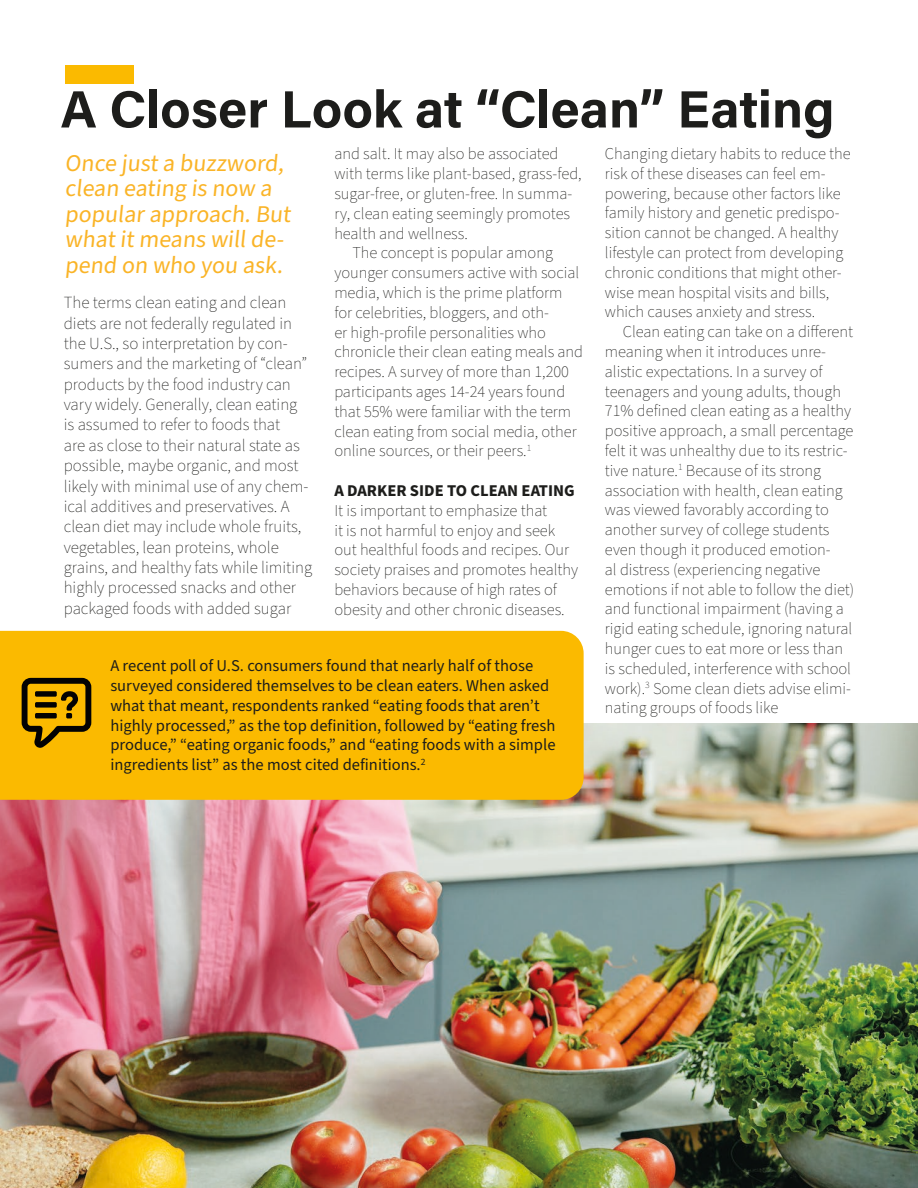
<style>
.page{position:relative;width:918px;height:1188px;background:#fff}
.page>*{position:absolute;margin:0;border:0;box-sizing:border-box;transform-origin:0 0}
.Titles{font:700 52.5px "Acumin Pro";color:#1d1d1b}
.Pull_Quote_-_Yellow{font:24px/25.5px "Source Sans Pro";color:#fab427}
.Images_Description{font:200 16.95px/20.4px "Source Sans Pro";color:#1d1d1b}
.Images_Description-2{font:200 16.5px/19.8px "Source Sans Pro";color:#1d1d1b}
.Images_Description-3{font:16.5px/19.8px "Source Sans Pro";color:#1d1d1b}
.Images_Description-4{font:700 16.5px "Source Sans Pro";color:#1d1d1b}
</style>
<div class="page">
<div style="left:65px;top:65px;width:68px;height:19px;background:#fbba00"></div>
<img style="left:0;top:724px;width:918px;height:464px">
<div style="left:0;top:631px;width:584px;height:169px;background:#fbba00"></div>
<svg style="left:22px;top:678px;width:69px;height:70px;background:#a37901"></svg>
<div style="left:35px;top:691px;width:22px;height:6px;background:#020203"></div>
<div style="left:35px;top:702px;width:22px;height:6px;background:#020203"></div>
<div style="left:35px;top:713px;width:22px;height:5px;background:#020203"></div>
<div style="left:908px;top:1127px;width:10px;height:30px;background:#1d1d1b;opacity:.28"></div>
<h2 class="Titles" style="left:61px;top:72px;width:775px">A Closer Look at “Clean” Eating</h2>
<h3 class="Pull_Quote_-_Yellow" style="left:65px;top:151px;width:231px">Once just a buzzword, clean eating is now a popular approach.But what it means willde&shy;pend on who you ask.</h3>
<p class="Images_Description-2" style="left:605px;top:144px;width:247px">Changing dietary habits to reduce the risk of these diseases can feel em&shy;powering, because other factors like family history and genetic predispo&shy;sition cannot be changed. A healthy lifestyle can protect from developing chronic conditions that might other&shy;wise mean hospital visits and bills, which causes anxiety and stress.</p>
<p class="Images_Description-2" style="left:605px;top:322px;width:251px;text-indent:18px">Clean eating can take on a different meaning when it introduces unre&shy;alistic expectations. In a survey of teenagers and young adults, though 71% defined clean eating as a healthy positive approach, a small percentage felt it was unhealthy due to its restric&shy;tive nature.<sup>1</sup> Because of its strong association with health, clean eating was viewed favorably according to another survey of college students even though it produced emotion-<br>al distress (experiencing negative emotions if not able to follow the diet) and functional impairment (having a rigid eating schedule, ignoring natural hunger cues to eat more or less than is scheduled, interference with school work).<sup>3</sup> Some clean diets advise elimi&shy;nating groups of foods like</p>
<p class="Images_Description-2" style="left:334px;top:144px;width:249px">and salt. It may also be associated with terms like plant-based, grass-fed, sugar-free, or gluten-free. In summa&shy;ry, clean eating seemingly promotes health and wellness.</p>
<p class="Images_Description-2" style="left:334px;top:243px;width:250px;text-indent:18px">The concept is popular among younger consumers active with social media, which is the prime platform for celebrities, bloggers, and oth-<br>er high-profile personalities who chronicle their clean eating meals and recipes. A survey of more than 1,200 participants ages 14-24 years found that 55% were familiar with the term clean eating from social media, other online sources, or their peers.<sup>1</sup></p>
<p class="Images_Description-4" style="left:334px;top:479px;width:242px">A DARKER SIDE TO CLEAN EATING</p>
<p class="Images_Description-2" style="left:334px;top:501px;width:245px">It is important to emphasize that<br>it is not harmful to enjoy and seek out healthful foods and recipes. Our society praises and promotes healthy behaviors because of high rates of obesity and other chronic diseases.</p>
<p class="Images_Description" style="left:64px;top:293px;width:250px">The terms clean eating and clean diets are not federally regulated in the U.S., so interpretation by con&shy;sumers and the marketing of “clean” products by the food industry can vary widely. Generally, clean eating<br>is assumed to refer to foods that<br>are as close to their natural state as possible, maybe organic, and most likely with minimal use of any chem&shy;ical additives and preservatives. A clean diet may include whole fruits, vegetables, lean proteins, whole grains, and healthy fats while limiting highly processed snacks and other packaged foods with added sugar</p>
<p class="Images_Description-3" style="left:110px;top:656px;width:447px">A recent poll of U.S. consumers found that nearly half of those surveyed considered themselves to be clean eaters. When asked what that meant, respondents ranked “eating foods that aren’t highly processed,” as the top definition, followed by “eating fresh produce,” “eating organic foods,” and “eating foods with a simple ingredients list” as the most cited definitions.<sup>2</sup></p>
</div>
